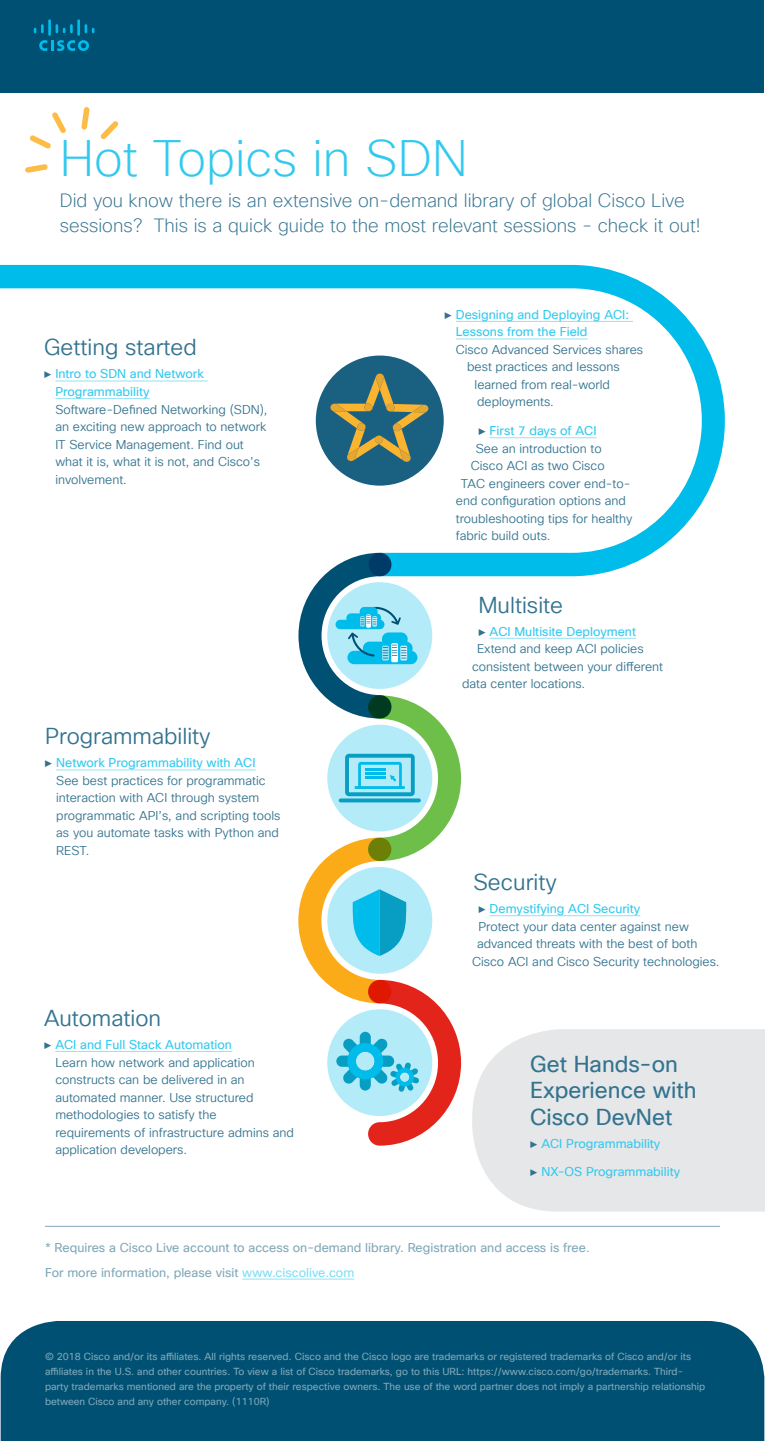
<style>
.page{position:relative;width:765px;height:1441px;background:#fff}
.page>*{position:absolute;margin:0;border:0;box-sizing:border-box;transform-origin:0 0}
.t1{font:200 50px "Cisco Sans TT";color:#33c9ef}
.t2{font:22.5px "Cisco Sans TT Light";color:#33738f}
.t3{font:22.5px/26.2px "Cisco Sans TT";color:#33738f}
.t4{font:200 18.75px/25px "Cisco Sans TT";color:#33738f}
.t5{font:12.5px/17.5px "Cisco Sans TT Light";color:#33738f}
.t6{font:12.5px/17.5px "Cisco Sans TT";color:#33c9ef}
.t7{font:12.5px/25px "Cisco Sans TT";color:#80a8b9}
.t8{font:10px/15px "Cisco Sans TT";color:#80a8b9}
.s1{font-weight:200;color:#33738f}
.s2{color:#80def5}
</style>
<div class="page">
<svg style="left:298px;top:576px;width:163px;height:569px"></svg>
<svg style="left:0;top:265px;width:725px;height:311px"></svg>
<div style="left:1px;top:0;width:763px;height:93px;background:#005073"></div>
<hr style="left:55px;top:380px;width:153px;height:1px;background:#99e4f7">
<hr style="left:55px;top:398px;width:95px;height:1px;background:#99e4f7">
<hr style="left:56px;top:769px;width:200px;height:1px;background:#99e4f7">
<hr style="left:490px;top:915px;width:150px;height:1px;background:#99e4f7">
<hr style="left:55px;top:1051px;width:177px;height:1px;background:#99e4f7">
<hr style="left:490px;top:638px;width:146px;height:1px;background:#99e4f7">
<svg style="left:39px;top:40px;width:50px;height:11px"></svg>
<svg style="left:34px;top:24px;width:10px;height:9px"></svg>
<hr style="left:48px;top:19px;width:3px;height:17px;background:#00bceb">
<svg style="left:56px;top:24px;width:17px;height:9px"></svg>
<hr style="left:77px;top:19px;width:3px;height:17px;background:#00bceb">
<svg style="left:85px;top:24px;width:9px;height:9px"></svg>
<hr style="left:242px;top:1278px;width:112px;height:1px;background:#99e4f7">
<hr style="left:45px;top:1226px;width:675px;height:1px;background:#005073">
<svg style="left:101px;top:121px;width:18px;height:18px"></svg>
<svg style="left:81px;top:107px;width:9px;height:23px"></svg>
<svg style="left:29px;top:112px;width:37px;height:37px"></svg>
<svg style="left:25px;top:164px;width:23px;height:9px"></svg>
<hr style="left:456px;top:321px;width:177px;height:1px;background:#99e4f7">
<hr style="left:456px;top:338px;width:131px;height:1px;background:#99e4f7">
<hr style="left:490px;top:437px;width:106px;height:1px;background:#99e4f7">
<div style="left:472px;top:1029px;width:293px;height:182px;background:#e6e7e8"></div>
<div style="left:1px;top:1321px;width:763px;height:119px;background:#005073"></div>
<h1 class="t1" style="left:60px;top:126px;width:409px">Hot Topics in SDN</h1>
<h3 class="t4" style="left:60px;top:188px;width:642px">Did you know there is an extensive on-demand library of global Cisco Live sessions? This is a quick guide to the most relevant sessions - check it out!</h3>
<h2 class="t2" style="left:44px;top:333px;width:154px">Getting started</h2>
<p class="t6" style="left:55px;top:366px;width:150px;text-indent:-11px"><span class="s1">►</span> Intro to SDN and Network<br>Programmability</p>
<p class="t5" style="left:55px;top:401px;width:214px">Software-Defined Networking (SDN), an exciting new approach to network<br>IT Service Management. Find out what it is, what it is not, and Cisco’s involvement.</p>
<h2 class="t2" style="left:45px;top:722px;width:167px">Programmability</h2>
<p class="t6" style="left:45px;top:754px;width:212px"><span class="s1">►</span> Network Programmability with ACI</p>
<p class="t5" style="left:56px;top:772px;width:226px">See best practices for programmatic interaction with ACI through system programmatic API’s, and scripting tools as you automate tasks with Python and<br>REST.</p>
<h2 class="t2" style="left:44px;top:1003px;width:119px">Automation</h2>
<p class="t6" style="left:44px;top:1036px;width:189px"><span class="s1">►</span> ACI and Full Stack Automation</p>
<p class="t5" style="left:55px;top:1053px;width:240px">Learn how network and application constructs can be delivered in an automated manner. Use structured methodologies to satisfy the requirements of infrastructure admins and application developers.</p>
<p class="t6" style="left:456px;top:306px;width:175px;text-indent:-11px"><span class="s1">►</span> Designing and Deploying ACI:<br>Lessons from the Field</p>
<p class="t5" style="left:456px;top:341px;width:189px">Cisco Advanced Services shares</p>
<p class="t5" style="left:467px;top:359px;width:154px">best practices and lessons</p>
<p class="t5" style="left:475px;top:376px;width:137px">learned from real-world</p>
<p class="t5" style="left:477px;top:394px;width:78px">deployments.</p>
<p class="t6" style="left:478px;top:422px;width:120px"><span class="s1">►</span> First 7 days of ACI</p>
<p class="t5" style="left:476px;top:440px;width:127px">See an introduction to</p>
<p class="t5" style="left:471px;top:457px;width:135px">Cisco ACI as two Cisco</p>
<p class="t5" style="left:461px;top:475px;width:171px">TAC engineers cover end-to-</p>
<p class="t5" style="left:456px;top:492px;width:172px">end configuration options and</p>
<p class="t5" style="left:456px;top:510px;width:178px">troubleshooting tips for healthy</p>
<p class="t5" style="left:456px;top:527px;width:96px">fabric build outs.</p>
<h2 class="t2" style="left:478px;top:590px;width:86px">Multisite</h2>
<p class="t6" style="left:478px;top:623px;width:159px"><span class="s1">►</span> ACI Multisite Deployment</p>
<p class="t5" style="left:477px;top:640px;width:168px">Extend and keep ACI policies</p>
<p class="t5" style="left:472px;top:658px;width:193px">consistent between your different</p>
<p class="t5" style="left:462px;top:675px;width:125px">data center locations.</p>
<h2 class="t2" style="left:473px;top:867px;width:85px">Security</h2>
<p class="t6" style="left:478px;top:900px;width:163px"><span class="s1">►</span> Demystifying ACI Security</p>
<p class="t5" style="left:478px;top:918px;width:212px">Protect your data center against new</p>
<p class="t5" style="left:477px;top:935px;width:222px">advanced threats with the best of both</p>
<p class="t5" style="left:472px;top:953px;width:249px">Cisco ACI and Cisco Security technologies.</p>
<h2 class="t3" style="left:530px;top:1051px;width:168px">Get Hands-on<br>Experience with<br>Cisco DevNet</h2>
<p class="t6" style="left:530px;top:1135px;width:132px"><span class="s1">►</span> ACI Programmability</p>
<p class="t6" style="left:530px;top:1163px;width:152px"><span class="s1">►</span> NX-OS Programmability</p>
<p class="t7" style="left:45px;top:1235px;width:546px">* Requires a Cisco Live account to access on-demand library. Registration and access is free.<br>For more information, please visit <span class="s2">www.ciscolive.com</span></p>
<p class="t8" style="left:45px;top:1349px;width:662px">© 2018 Cisco and/or its affiliates. All rights reserved. Cisco and the Cisco logo are trademarks or registered trademarks of Cisco and/or its affiliates in the U.S. and other countries. To view a list of Cisco trademarks, go to this URL: https://www.cisco.com/go/trademarks. Third&shy;party trademarks mentioned are the property of their respective owners. The use of the word partner does not imply a partnership relationship between Cisco and any other company. (1110R)</p>
</div>
